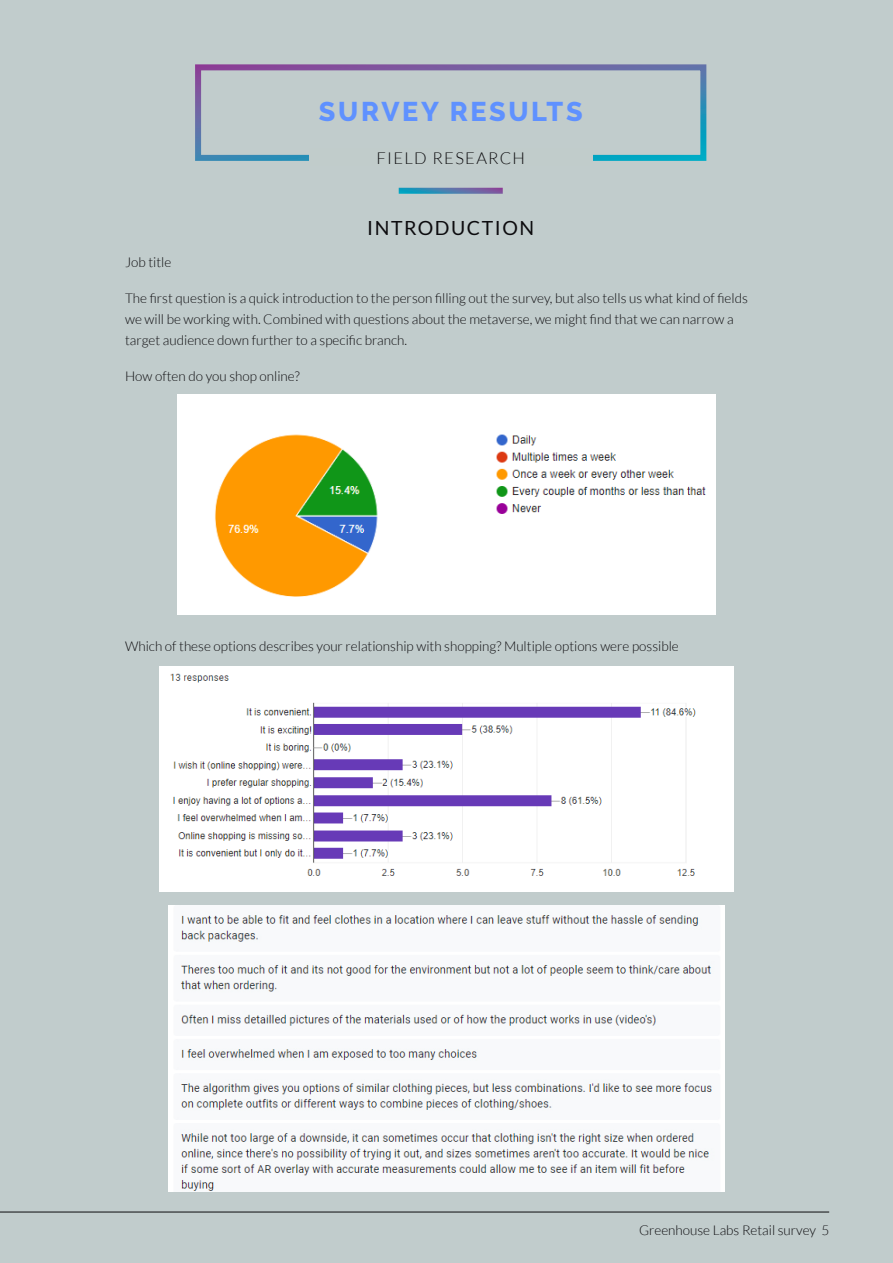
<style>
.page{position:relative;width:893px;height:1263px;background:#c1cccc}
.page>*{position:absolute;margin:0;border:0;box-sizing:border-box;transform-origin:0 0}
.Header_-_Align_Cente{font:800 27px "Raleway";letter-spacing:.1em;color:#5f91ff}
.Subhead_-_Align_Cent{font:19.5px "Lato";letter-spacing:.08em;color:#0c0b0e}
.Subhead_-_Align_Cent-2{font:300 16.5px "Lato";letter-spacing:.08em;color:#0c0b0e}
.Body_Text_-_Align_Le{font:300 13.5px/21px "Lato";color:#0c0b0e}
</style>
<div class="page">
<svg style="left:399px;top:188px;width:104px;height:6px"></svg>
<hr style="left:0;top:1212px;width:829px;height:1px;background:#0c0b0e">
<img style="left:178px;top:394px;width:537px;height:220px">
<img style="left:160px;top:666px;width:573px;height:225px">
<img style="left:169px;top:906px;width:555px;height:285px">
<p class="Header_-_Align_Cente" style="left:319px;top:96px;width:265px">SURVEY RESULTS</p>
<p class="Subhead_-_Align_Cent-2" style="left:376px;top:149px;width:150px">FIELD RESEARCH</p>
<p class="Subhead_-_Align_Cent" style="left:367px;top:217px;width:169px">INTRODUCTION</p>
<p class="Body_Text_-_Align_Le" style="left:125px;top:252px;width:48px">Job title</p>
<p class="Body_Text_-_Align_Le" style="left:125px;top:288px;width:624px">The first question is a quick introduction to the person filling out the survey, but also tells us what kind of fields we will be working with. Combined with questions about the metaverse, we might find that we can narrow a target audience down further to a specific branch.</p>
<p class="Body_Text_-_Align_Le" style="left:125px;top:366px;width:176px">How often do you shop online?</p>
<p class="Body_Text_-_Align_Le" style="left:125px;top:636px;width:555px">Which of these options describes your relationship with shopping? Multiple options were possible</p>
<p class="Body_Text_-_Align_Le" style="left:639px;top:1219px;width:192px">Greenhouse Labs Retail survey 5</p>
</div>
